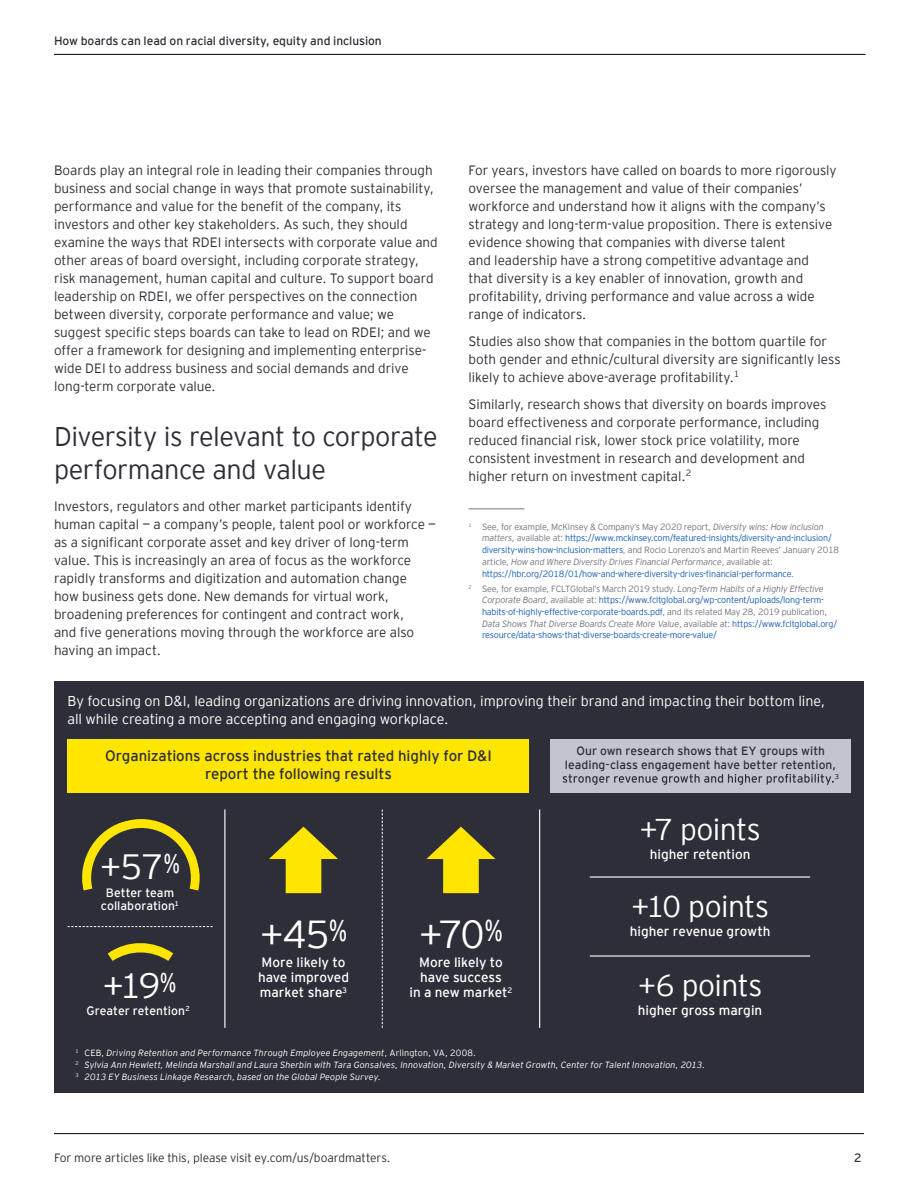
<style>
.page{position:relative;width:918px;height:1188px;background:#fff}
.page>*{position:absolute;margin:0;border:0;box-sizing:border-box;transform-origin:0 0}
.t1{font:300 39px "EY Interstate";color:#fff}
.t2{font:300 35.1px "EY Interstate";color:#fff}
.t3{font:300 30px "EY Interstate";letter-spacing:-.02em;color:#fff}
.t4{font:300 27px/33px "EY Interstate";letter-spacing:-.02em;color:#2e2e38}
.t5{font:15px/18px "EY Interstate";letter-spacing:-.005em;color:#2e2e38;text-align:center}
.t6{font:300 14.25px/18px "EY Interstate";letter-spacing:-.005em;color:#fff}
.t7{font:300 13.5px/18px "EY Interstate";color:#2e2e38}
.t8{font:13.5px/15px "EY Interstate";color:#fff}
.t9{font:12.15px/13.5px "EY Interstate";color:#fff;text-align:center}
.t10{font:12px/13.8px "EY Interstate";color:#2e2e38;text-align:center}
.t11{font:300 12px "EY Interstate";letter-spacing:-.01em;color:#2e2e38}
.t12{font:300 9px/11.7px "EY Interstate";letter-spacing:-.02em;color:#155cb4}
.t13{font:italic 300 9px/12px "EY Interstate";letter-spacing:.01em;color:#fff}
.t14{font:7.05px "EY Interstate";color:#2e2e38}
.s1{color:#747480}
.s2{font-style:italic;color:#747480}
.s3{font-style:normal}
</style>
<div class="page">
<div style="left:54px;top:681px;width:810px;height:412px;background:#2e2e38"></div>
<div style="left:68px;top:739px;width:461px;height:54px;background:#ffe600"></div>
<div style="left:550px;top:739px;width:300px;height:54px;background:#c4c4cd"></div>
<svg style="left:269px;top:827px;width:69px;height:66px"></svg>
<svg style="left:426px;top:827px;width:70px;height:66px"></svg>
<hr style="left:590px;top:876px;width:220px;height:2px;background:#fff">
<hr style="left:590px;top:955px;width:220px;height:2px;background:#fff">
<svg style="left:68px;top:926px;width:145px;height:1px"></svg>
<svg style="left:382px;top:809px;width:1px;height:219px"></svg>
<hr style="left:224px;top:809px;width:1px;height:219px;background:#fff">
<hr style="left:539px;top:809px;width:1px;height:219px;background:#fff">
<svg style="left:563px;top:774px;width:271px;height:11px"></svg>
<svg style="left:82px;top:819px;width:118px;height:72px"></svg>
<svg style="left:108px;top:943px;width:65px;height:18px"></svg>
<hr style="left:469px;top:509px;width:55px;height:1px;background:#747480">
<hr style="left:54px;top:1133px;width:810px;height:1px;background:#000">
<hr style="left:54px;top:54px;width:811px;height:1px;background:#000">
<p class="t10" style="left:54px;top:33px;width:329px">How boards can lead on racial diversity, equity and inclusion</p>
<p class="t7" style="left:54px;top:160px;width:385px">Boards play an integral role in leading their companies through business and social change in ways that promote sustainability, performance and value for the benefit of the company, its investors and other key stakeholders. As such, they should examine the ways that RDEI intersects with corporate value and other areas of board oversight, including corporate strategy, risk management, human capital and culture. To support board leadership on RDEI, we offer perspectives on the connection between diversity, corporate performance and value; we suggest specific steps boards can take to lead on RDEI; and we offer a framework for designing and implementing enterprise&shy;wide DEI to address business and social demands and drive long-term corporate value.</p>
<h3 class="t4" style="left:54px;top:418px;width:385px">Diversity is relevant to corporate performance and value</h3>
<p class="t7" style="left:54px;top:496px;width:384px">Investors, regulators and other market participants identify human capital — a company’s people, talent pool or workforce — as a significant corporate asset and key driver of long-term value. This is increasingly an area of focus as the workforce rapidly transforms and digitization and automation change<br>how business gets done. New demands for virtual work, broadening preferences for contingent and contract work,<br>and five generations moving through the workforce are also having an impact.</p>
<p class="t7" style="left:469px;top:160px;width:370px">For years, investors have called on boards to more rigorously oversee the management and value of their companies’ workforce and understand how it aligns with the company’s strategy and long-term-value proposition. There is extensive evidence showing that companies with diverse talent<br>and leadership have a strong competitive advantage and that diversity is a key enabler of innovation, growth and profitability, driving performance and value across a wide range of indicators.</p>
<p class="t7" style="left:469px;top:331px;width:374px">Studies also show that companies in the bottom quartile for both gender and ethnic/cultural diversity are significantly less likely to achieve above-average profitability.<sup>1</sup></p>
<p class="t7" style="left:469px;top:394px;width:359px">Similarly, research shows that diversity on boards improves board effectiveness and corporate performance, including reduced financial risk, lower stock price volatility, more consistent investment in research and development and higher return on investment capital.<sup>2</sup></p>
<p class="t12" style="left:482px;top:520px;width:358px;text-indent:-13px"><sup>1</sup> <span class="s1">See, for example, McKinsey &amp; Company’s May 2020 report,</span> <span class="s2">Diversity wins: How inclusion matters</span><span class="s1">, available at:</span> https://www.mckinsey.com/featured-insights/diversity-and-inclusion/ diversity-wins-how-inclusion-matters<span class="s1">, and Rocio Lorenzo’s and Martin Reeves’ January 2018 article,</span> <span class="s2">How and Where Diversity Drives Financial Performance</span><span class="s1">, available at: </span>https://hbr.org/2018/01/how-and-where-diversity-drives-financial-performance<span class="s1">.</span></p>
<p class="t12" style="left:482px;top:582px;width:357px;text-indent:-13px"><sup>2</sup> <span class="s1">See, for example, FCLTGlobal’s March 2019 study.</span> <span class="s2">Long-Term Habits of a Highly Effective Corporate Board</span><span class="s1">, available at:</span> https://www.fcltglobal.org/wp-content/uploads/long-term&shy;habits-of-highly-effective-corporate-boards.pdf<span class="s1">, and its related May 28, 2019 publication, </span><span class="s2">Data Shows That Diverse Boards Create More Value</span><span class="s1">, available at:</span> https://www.fcltglobal.org/ resource/data-shows-that-diverse-boards-create-more-value/</p>
<p class="t6" style="left:68px;top:692px;width:759px">By focusing on D&amp;I, leading organizations are driving innovation, improving their brand and impacting their bottom line, all while creating a more accepting and engaging workplace.</p>
<p class="t5" style="left:105px;top:746px;width:388px">Organizations across industries that rated highly for D&amp;I report the following results</p>
<p class="t10" style="left:565px;top:743px;width:273px">Our own research shows that EY groups with leading-class engagement have better retention,</p>
<p class="t14" style="left:835px;top:771px;width:6px">3</p>
<h2 class="t2" style="left:100px;top:842px;width:82px">+57<sup>%</sup></h2>
<p class="t9" style="left:101px;top:885px;width:80px">Better team collaboration<sup>1</sup></p>
<h2 class="t2" style="left:103px;top:960px;width:76px">+19<sup>%</sup></h2>
<p class="t9" style="left:87px;top:1003px;width:105px">Greater retention<sup>2</sup></p>
<h1 class="t1" style="left:260px;top:906px;width:89px">+45<sup>%</sup></h1>
<p class="t8" style="left:258px;top:954px;width:93px">More likely to have improved market share<sup>3</sup></p>
<h1 class="t1" style="left:419px;top:906px;width:85px">+70<sup>%</sup></h1>
<p class="t8" style="left:409px;top:954px;width:105px;text-align:center">More likely to have success<br>in a new market<sup>2</sup></p>
<h3 class="t3" style="left:639px;top:808px;width:123px">+7 points</h3>
<p class="t8" style="left:650px;top:846px;width:102px">higher retention</p>
<h3 class="t3" style="left:631px;top:885px;width:139px">+10 points</h3>
<p class="t8" style="left:630px;top:923px;width:142px">higher revenue growth</p>
<h3 class="t3" style="left:638px;top:964px;width:126px">+6 points</h3>
<p class="t8" style="left:638px;top:1002px;width:126px">higher gross margin</p>
<p class="t13" style="left:76px;top:1046px;width:631px"><sup>1</sup> <span class="s3">CEB,</span> Driving Retention and Performance Through Employee Engagement<span class="s3">, Arlington, VA, 2008.<br></span><sup>2</sup> Sylvia Ann Hewlett, Melinda Marshall and Laura Sherbin with Tara Gonsalves, Innovation, Diversity &amp; Market Growth, Center for Talent Innovation, 2013.<br><sup>3</sup> 2013 EY Business Linkage Research, based on the Global People Survey.</p>
<p class="t11" style="left:54px;top:1149px;width:338px">For more articles like this, please visit ey.com/us/boardmatters.</p>
<p class="t10" style="left:854px;top:1150px;width:9px">2</p>
</div>
